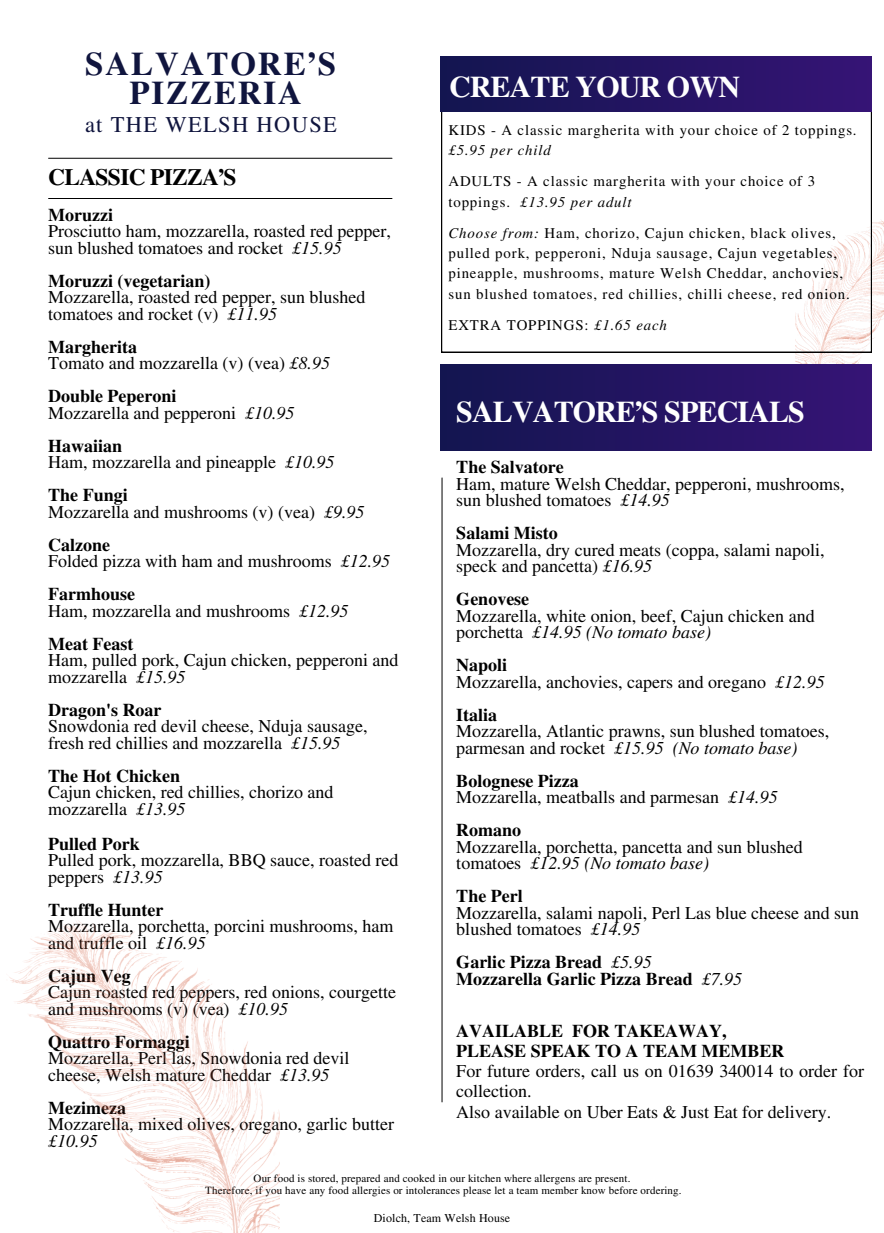
<style>
.page{position:relative;width:884px;height:1233px;background:#fff}
.page>*{position:absolute;margin:0;border:0;box-sizing:border-box;transform-origin:0 0}
.t1{font:700 33px/28.7px "Free Serif";letter-spacing:.06em;color:#10153e;text-align:center}
.t2{font:700 30px "Free Serif";letter-spacing:-.03em;color:#fff}
.t3{font:700 23.4px "Free Serif";letter-spacing:-.03em;color:#000}
.t4{font:22.5px "Free Serif";letter-spacing:.06em;color:#10153e}
.t5{font:18px/16.5px "Free Serif";color:#000}
.t6{font:700 18px/16.5px "Free Serif";color:#000}
.t7{font:14.8px/20.4px "Free Serif";letter-spacing:.06em;color:#000}
.t8{font:12px "Free Serif";letter-spacing:.01em;color:#000}
.t9{font:11px "Free Serif";letter-spacing:.01em;color:#000}
.s1{font-style:italic}
.s2{font-weight:700}
.s3{font-weight:400;font-style:italic}
</style>
<div class="page">
<hr style="left:49px;top:158px;width:343px;height:1px;background:#000">
<hr style="left:49px;top:198px;width:343px;height:1px;background:#000">
<hr style="left:442px;top:478px;width:1px;height:624px;background:#000">
<img style="left:796px;top:165px;width:88px;height:200px">
<div style="left:441px;top:365px;width:431px;height:86px;background:linear-gradient(to right,#131550,#361476)"></div>
<img style="left:9px;top:920px;width:270px;height:313px">
<svg style="left:441px;top:112px;width:430px;height:240px"></svg>
<div style="left:441px;top:56px;width:431px;height:56px;background:linear-gradient(to right,#131550,#361476)"></div>
<p class="t1" style="left:85px;top:51px;width:253px">SALVATORE’S<br>PIZZERIA</p>
<p class="t4" style="left:85px;top:112px;width:253px">at THE WELSH HOUSE</p>
<p class="t2" style="left:449px;top:70px;width:292px">CREATE YOUR OWN</p>
<h4 class="t7" style="left:448px;top:120px;width:410px">KIDS - A classic margherita with your choice of 2 toppings. <span class="s1">£5.95 per child</span></h4>
<h4 class="t7" style="left:448px;top:172px;width:368px">ADULTS - A classic margherita with your choice of 3 toppings. <span class="s1">£13.95 per adult</span></h4>
<h4 class="t7" style="left:448px;top:223px;width:403px"><span class="s1">Choose from:</span> Ham, chorizo, Cajun chicken, black olives, pulled pork, pepperoni, Nduja sausage, Cajun vegetables, pineapple, mushrooms, mature Welsh Cheddar, anchovies, sun blushed tomatoes, red chillies, chilli cheese, red onion.</h4>
<h4 class="t7" style="left:448px;top:315px;width:220px">EXTRA TOPPINGS: <span class="s1">£1.65 each</span></h4>
<h4 class="t3" style="left:48px;top:164px;width:190px">CLASSIC PIZZA’S</h4>
<h3 class="t5" style="left:48px;top:207px;width:344px"><span class="s2">Moruzzi<br></span>Prosciutto ham, mozzarella, roasted red pepper, sun blushed tomatoes and rocket <span class="s1">£15.95</span></h3>
<h1 class="t5" style="left:48px;top:273px;width:319px"><span class="s2">Moruzzi (vegetarian)<br></span>Mozzarella, roasted red pepper, sun blushed tomatoes and rocket (v) <span class="s1">£11.95</span></h1>
<h5 class="t5" style="left:48px;top:339px;width:283px"><span class="s2">Margherita<br></span>Tomato and mozzarella (v) (vea) <span class="s1">£8.95</span></h5>
<h5 class="t5" style="left:48px;top:389px;width:248px"><span class="s2">Double Peperoni<br></span>Mozzarella and pepperoni <span class="s1">£10.95</span></h5>
<h5 class="t5" style="left:48px;top:438px;width:288px"><span class="s2">Hawaiian<br></span>Ham, mozzarella and pineapple <span class="s1">£10.95</span></h5>
<h5 class="t5" style="left:48px;top:488px;width:318px"><span class="s2">The Fungi<br></span>Mozzarella and mushrooms (v) (vea) <span class="s1">£9.95</span></h5>
<h2 class="t5" style="left:48px;top:537px;width:343px"><span class="s2">Calzone<br></span>Folded pizza with ham and mushrooms <span class="s1">£12.95</span></h2>
<p class="t5" style="left:48px;top:587px;width:302px"><span class="s2">Farmhouse<br></span>Ham, mozzarella and mushrooms <span class="s1">£12.95</span></p>
<h4 class="t5" style="left:48px;top:636px;width:352px"><span class="s2">Meat Feast<br></span>Ham, pulled pork, Cajun chicken, pepperoni and mozzarella <span class="s1">£15.95</span></h4>
<h4 class="t5" style="left:48px;top:702px;width:321px"><span class="s2">Dragon's Roar<br></span>Snowdonia red devil cheese, Nduja sausage, fresh red chillies and mozzarella <span class="s1">£15.95</span></h4>
<h4 class="t5" style="left:48px;top:768px;width:287px"><span class="s2">The Hot Chicken<br></span>Cajun chicken, red chillies, chorizo and mozzarella <span class="s1">£13.95</span></h4>
<h4 class="t5" style="left:48px;top:836px;width:352px"><span class="s2">Pulled Pork<br></span>Pulled pork, mozzarella, BBQ sauce, roasted red peppers <span class="s1">£13.95</span></h4>
<h4 class="t5" style="left:48px;top:902px;width:347px"><span class="s2">Truffle Hunter<br></span>Mozzarella, porchetta, porcini mushrooms, ham and truffle oil <span class="s1">£16.95</span></h4>
<h4 class="t5" style="left:48px;top:968px;width:349px"><span class="s2">Cajun Veg<br></span>Cajun roasted red peppers, red onions, courgette and mushrooms (v) (vea) <span class="s1">£10.95</span></h4>
<h4 class="t5" style="left:48px;top:1034px;width:303px"><span class="s2">Quattro Formaggi<br></span>Mozzarella, Perl las, Snowdonia red devil cheese, Welsh mature Cheddar <span class="s1">£13.95</span></h4>
<h4 class="t5" style="left:48px;top:1100px;width:347px"><span class="s2">Mezimeza<br></span>Mozzarella, mixed olives, oregano, garlic butter <span class="s1">£10.95</span></h4>
<h4 class="t9" style="left:254px;top:1172px;width:378px">Our food is stored, prepared and cooked in our kitchen where allergens are present.</h4>
<h4 class="t9" style="left:205px;top:1184px;width:478px">Therefore, if you have any food allergies or intolerances please let a team member know before ordering.</h4>
<h4 class="t8" style="left:374px;top:1211px;width:138px">Diolch, Team Welsh House</h4>
<h1 class="t2" style="left:456px;top:395px;width:350px">SALVATORE’S SPECIALS</h1>
<h4 class="t5" style="left:456px;top:460px;width:390px"><span class="s2">The Salvatore<br></span>Ham, mature Welsh Cheddar, pepperoni, mushrooms, sun blushed tomatoes <span class="s1">£14.95</span></h4>
<h4 class="t5" style="left:456px;top:526px;width:370px"><span class="s2">Salami Misto<br></span>Mozzarella, dry cured meats (coppa, salami napoli, speck and pancetta) <span class="s1">£16.95</span></h4>
<h4 class="t5" style="left:456px;top:592px;width:360px"><span class="s2">Genovese<br></span>Mozzarella, white onion, beef, Cajun chicken and porchetta <span class="s1">£14.95 (No tomato base)</span></h4>
<h4 class="t5" style="left:456px;top:658px;width:370px"><span class="s2">Napoli<br></span>Mozzarella, anchovies, capers and oregano <span class="s1">£12.95</span></h4>
<h4 class="t5" style="left:456px;top:707px;width:374px"><span class="s2">Italia<br></span>Mozzarella, Atlantic prawns, sun blushed tomatoes, parmesan and rocket <span class="s1">£15.95 (No tomato base)</span></h4>
<h4 class="t5" style="left:456px;top:773px;width:323px"><span class="s2">Bolognese Pizza<br></span>Mozzarella, meatballs and parmesan <span class="s1">£14.95</span></h4>
<h4 class="t5" style="left:456px;top:823px;width:348px"><span class="s2">Romano<br></span>Mozzarella, porchetta, pancetta and sun blushed tomatoes <span class="s1">£12.95 (No tomato base)</span></h4>
<h4 class="t5" style="left:456px;top:889px;width:404px"><span class="s2">The Perl<br></span>Mozzarella, salami napoli, Perl Las blue cheese and sun blushed tomatoes <span class="s1">£14.95</span></h4>
<h4 class="t6" style="left:456px;top:955px;width:287px">Garlic Pizza Bread <span class="s3">£5.95<br></span>Mozzarella Garlic Pizza Bread <span class="s3">£7.95</span></h4>
<h4 class="t5" style="left:456px;top:1021px;width:409px;line-height:20.2px"><span class="s2">AVAILABLE FOR TAKEAWAY,<br>PLEASE SPEAK TO A TEAM MEMBER<br></span>For future orders, call us on 01639 340014 to order for collection.<br>Also available on Uber Eats &amp; Just Eat for delivery.</h4>
</div>
